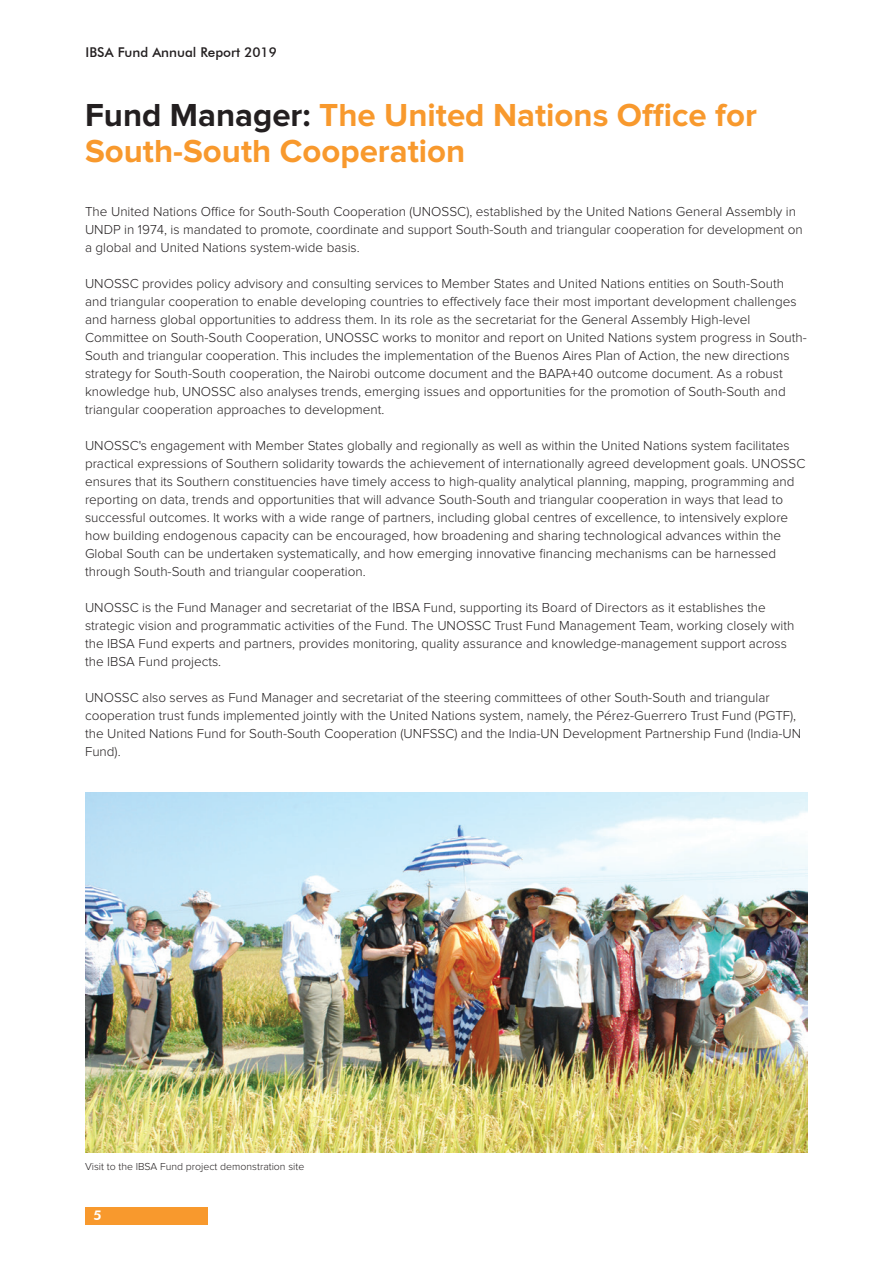
<style>
.page{position:relative;width:893px;height:1263px;background:#fff}
.page>*{position:absolute;margin:0;border:0;box-sizing:border-box;transform-origin:0 0}
.Header_Style{font:700 33px/36px "Proxima Nova";color:#f8992d}
.t1{font:300 13.5px/18px "Proxima Nova";color:#231f20}
.t2{font:500 13.5px "Futura BT";color:#231f20}
.t3{font:800 13.5px "Futura BT";color:#fff}
.Photo_cap{font:300 10.5px "Proxima Nova";color:#231f20}
.s1{color:#231f20}
</style>
<div class="page">
<div style="left:85px;top:1207px;width:122px;height:17px;background:#f8992d"></div>
<img style="left:85px;top:792px;width:723px;height:360px">
<p class="t2" style="left:86px;top:44px;width:193px">IBSA Fund Annual Report 2019</p>
<p class="Header_Style" style="left:85px;top:98px;width:673px"><span class="s1">Fund Manager:</span> The United Nations Office for<br>South-South Cooperation</p>
<p class="t1" style="left:85px;top:203px;width:719px">The United Nations Office for South-South Cooperation (UNOSSC), established by the United Nations General Assembly in<br>UNDP in 1974, is mandated to promote, coordinate and support South-South and triangular cooperation for development on a global and United Nations system-wide basis.</p>
<p class="t1" style="left:85px;top:275px;width:723px">UNOSSC provides policy advisory and consulting services to Member States and United Nations entities on South-South and triangular cooperation to enable developing countries to effectively face their most important development challenges and harness global opportunities to address them. In its role as the secretariat for the General Assembly High-level Committee on South-South Cooperation, UNOSSC works to monitor and report on United Nations system progress in South-South and triangular cooperation. This includes the implementation of the Buenos Aires Plan of Action, the new directions strategy for South-South cooperation, the Nairobi outcome document and the BAPA+40 outcome document. As a robust knowledge hub, UNOSSC also analyses trends, emerging issues and opportunities for the promotion of South-South and triangular cooperation approaches to development.</p>
<p class="t1" style="left:85px;top:437px;width:722px">UNOSSC's engagement with Member States globally and regionally as well as within the United Nations system facilitates practical expressions of Southern solidarity towards the achievement of internationally agreed development goals. UNOSSC ensures that its Southern constituencies have timely access to high-quality analytical planning, mapping, programming and reporting on data, trends and opportunities that will advance South-South and triangular cooperation in ways that lead to successful outcomes. It works with a wide range of partners, including global centres of excellence, to intensively explore how building endogenous capacity can be encouraged, how broadening and sharing technological advances within the Global South can be undertaken systematically, and how emerging innovative financing mechanisms can be harnessed through South-South and triangular cooperation.</p>
<p class="t1" style="left:85px;top:599px;width:711px">UNOSSC is the Fund Manager and secretariat of the IBSA Fund, supporting its Board of Directors as it establishes the strategic vision and programmatic activities of the Fund. The UNOSSC Trust Fund Management Team, working closely with the IBSA Fund experts and partners, provides monitoring, quality assurance and knowledge-management support across the IBSA Fund projects.</p>
<p class="t1" style="left:85px;top:689px;width:718px">UNOSSC also serves as Fund Manager and secretariat of the steering committees of other South-South and triangular cooperation trust funds implemented jointly with the United Nations system, namely, the Pérez-Guerrero Trust Fund (PGTF), the United Nations Fund for South-South Cooperation (UNFSSC) and the India-UN Development Partnership Fund (India-UN Fund).</p>
<p class="Photo_cap" style="left:85px;top:1162px;width:221px">Visit to the IBSA Fund project demonstration site</p>
<p class="t3" style="left:94px;top:1207px;width:10px">5</p>
</div>
